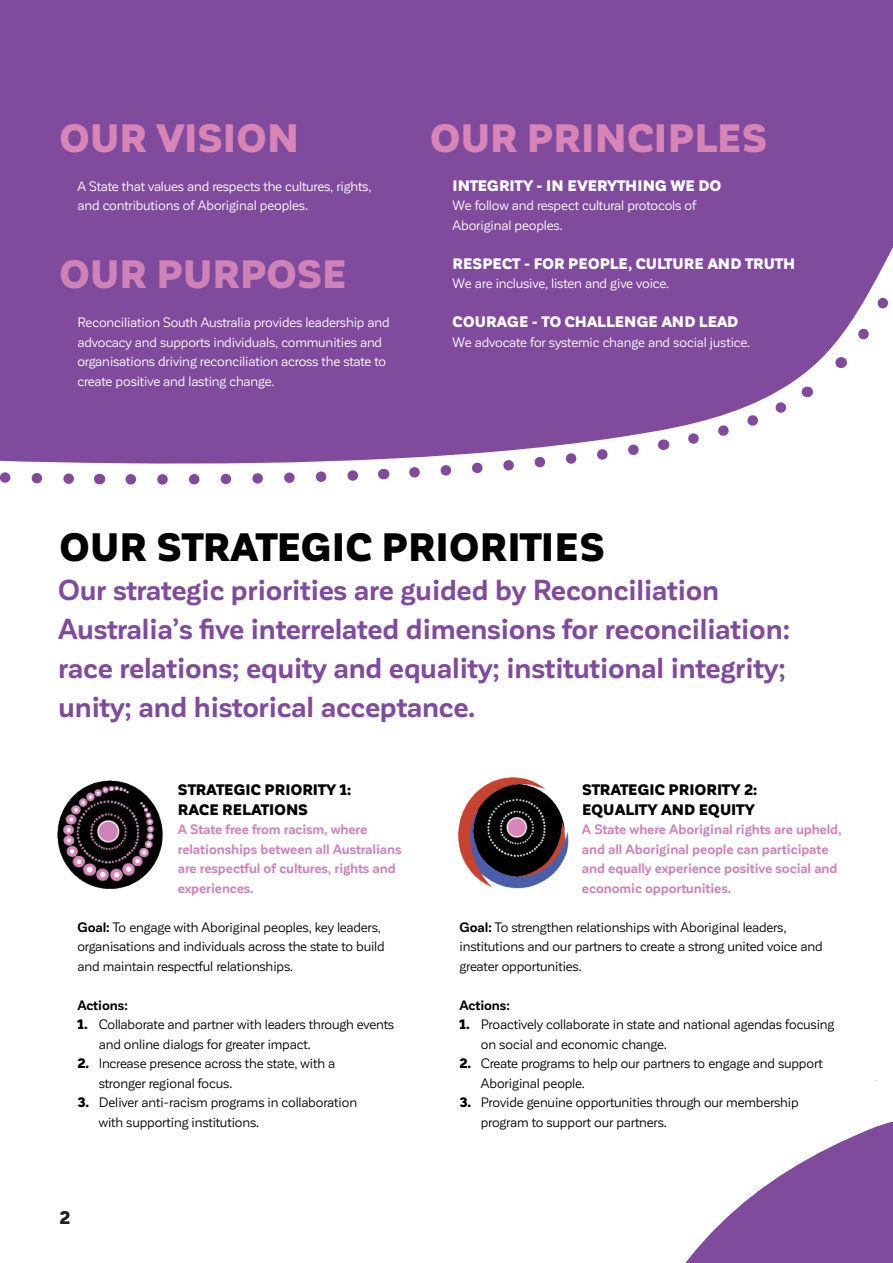
<style>
.page{position:relative;width:893px;height:1263px;background:#fff}
.page>*{position:absolute;margin:0;border:0;box-sizing:border-box;transform-origin:0 0}
.MAIN_TITLE_WHITE{font:900 39px "Corporative Sans";letter-spacing:.01em;color:#d784b7}
.MAIN_TITLE_WHITE-2{font:900 39px "Corporative Sans";color:#000}
.MAIN_TITLE_WHITE-3{font:900 39px "Corporative Sans";letter-spacing:.005em;color:#cf82b7}
.t1{font:700 28.5px/39px "Corporative Sans";letter-spacing:-.01em;color:#804b9d}
.t2{font:900 18px "Corporative Sans";color:#231f20}
.t3{font:900 15px "Corporative Sans";letter-spacing:.005em;color:#fff}
.t4{font:900 15px/19.5px "Corporative Sans";color:#000}
.TEXT_WHITE{font:13.5px/19.5px "Corporative Sans";letter-spacing:-.01em;color:#000}
.t5{font:13.5px/19.5px "Corporative Sans";letter-spacing:-.01em;color:#fff}
.t6{font:700 13.5px/19.5px "Corporative Sans";letter-spacing:-.01em;color:#cf82b7}
.TEXT_WHITE-2{font:700 13.5px "Corporative Sans";letter-spacing:-.005em;color:#000}
.s1{font-weight:700}
.s2{font-weight:900}
</style>
<div class="page">
<div style="left:0;top:0;width:893px;height:464px;background:#804b9d"></div>
<svg style="left:125px;top:468px;width:259px;height:17px"></svg>
<svg style="left:403px;top:435px;width:261px;height:43px"></svg>
<svg style="left:681px;top:266px;width:212px;height:185px"></svg>
<svg style="left:0;top:461px;width:100px;height:24px"></svg>
<svg style="left:685px;top:1121px;width:208px;height:142px"></svg>
<img style="left:57px;top:780px;width:106px;height:109px">
<img style="left:458px;top:777px;width:111px;height:112px">
<p class="MAIN_TITLE_WHITE" style="left:60px;top:116px;width:241px">OUR VISION</p>
<p class="t5" style="left:78px;top:176px;width:295px">A State that values and respects the cultures, rights, and contributions of Aboriginal peoples.</p>
<p class="MAIN_TITLE_WHITE-3" style="left:60px;top:253px;width:288px">OUR PURPOSE</p>
<p class="t5" style="left:78px;top:313px;width:314px">Reconciliation South Australia provides leadership and advocacy and supports individuals, communities and organisations driving reconciliation across the state to create positive and lasting change.</p>
<p class="MAIN_TITLE_WHITE" style="left:430px;top:116px;width:339px">OUR PRINCIPLES</p>
<p class="t3" style="left:452px;top:177px;width:270px">INTEGRITY - IN EVERYTHING WE DO</p>
<p class="t5" style="left:452px;top:196px;width:245px">We follow and respect cultural protocols of</p>
<p class="t5" style="left:452px;top:215px;width:112px">Aboriginal peoples.</p>
<p class="t3" style="left:452px;top:255px;width:344px">RESPECT - FOR PEOPLE, CULTURE AND TRUTH</p>
<p class="t5" style="left:452px;top:274px;width:218px">We are inclusive, listen and give voice.</p>
<p class="t3" style="left:452px;top:313px;width:287px">COURAGE - TO CHALLENGE AND LEAD</p>
<p class="t5" style="left:452px;top:332px;width:299px">We advocate for systemic change and social justice.</p>
<p class="MAIN_TITLE_WHITE-2" style="left:60px;top:526px;width:547px">OUR STRATEGIC PRIORITIES</p>
<p class="t1" style="left:58px;top:571px;width:733px">Our strategic priorities are guided by Reconciliation Australia’s five interrelated dimensions for reconciliation: race relations; equity and equality; institutional integrity; unity; and historical acceptance.</p>
<p class="t4" style="left:178px;top:780px;width:175px">STRATEGIC PRIORITY 1:<br>RACE RELATIONS</p>
<p class="t6" style="left:178px;top:820px;width:225px">A State free from racism, where relationships between all Australians are respectful of cultures, rights and experiences.</p>
<p class="TEXT_WHITE" style="left:78px;top:917px;width:309px"><span class="s1">Goal:</span> To engage with Aboriginal peoples, key leaders, organisations and individuals across the state to build and maintain respectful relationships.</p>
<p class="TEXT_WHITE-2" style="left:78px;top:997px;width:52px">Actions:</p>
<p class="TEXT_WHITE" style="left:99px;top:1015px;width:297px;text-indent:-21px"><span class="s2">1.</span> Collaborate and partner with leaders through events and online dialogs for greater impact.</p>
<p class="TEXT_WHITE" style="left:78px;top:1054px;width:259px"><span class="s2">2.</span> Increase presence across the state, with a</p>
<p class="TEXT_WHITE" style="left:99px;top:1073px;width:135px">stronger regional focus.</p>
<p class="TEXT_WHITE" style="left:78px;top:1093px;width:281px"><span class="s2">3.</span> Deliver anti-racism programs in collaboration</p>
<p class="TEXT_WHITE" style="left:99px;top:1112px;width:162px">with supporting institutions.</p>
<p class="t2" style="left:60px;top:1208px;width:12px">2</p>
<p class="t4" style="left:582px;top:780px;width:177px">STRATEGIC PRIORITY 2:</p>
<p class="t4" style="left:582px;top:800px;width:174px">EQUALITY AND EQUITY</p>
<p class="t6" style="left:582px;top:820px;width:261px">A State where Aboriginal rights are upheld,</p>
<p class="t6" style="left:582px;top:839px;width:257px">and all Aboriginal people can participate and equally experience positive social and</p>
<p class="t6" style="left:582px;top:878px;width:151px">economic opportunities.</p>
<p class="TEXT_WHITE" style="left:460px;top:917px;width:365px"><span class="s1">Goal:</span> To strengthen relationships with Aboriginal leaders, institutions and our partners to create a strong united voice and greater opportunities.</p>
<p class="TEXT_WHITE-2" style="left:460px;top:997px;width:52px">Actions:</p>
<p class="TEXT_WHITE" style="left:481px;top:1015px;width:355px;text-indent:-21px"><span class="s2">1.</span> Proactively collaborate in state and national agendas focusing on social and economic change.</p>
<p class="TEXT_WHITE" style="left:481px;top:1054px;width:343px;text-indent:-21px"><span class="s2">2.</span> Create programs to help our partners to engage and support<br>Aboriginal people.</p>
<p class="TEXT_WHITE" style="left:481px;top:1093px;width:319px;text-indent:-21px"><span class="s2">3.</span> Provide genuine opportunities through our membership program to support our partners.</p>
</div>
